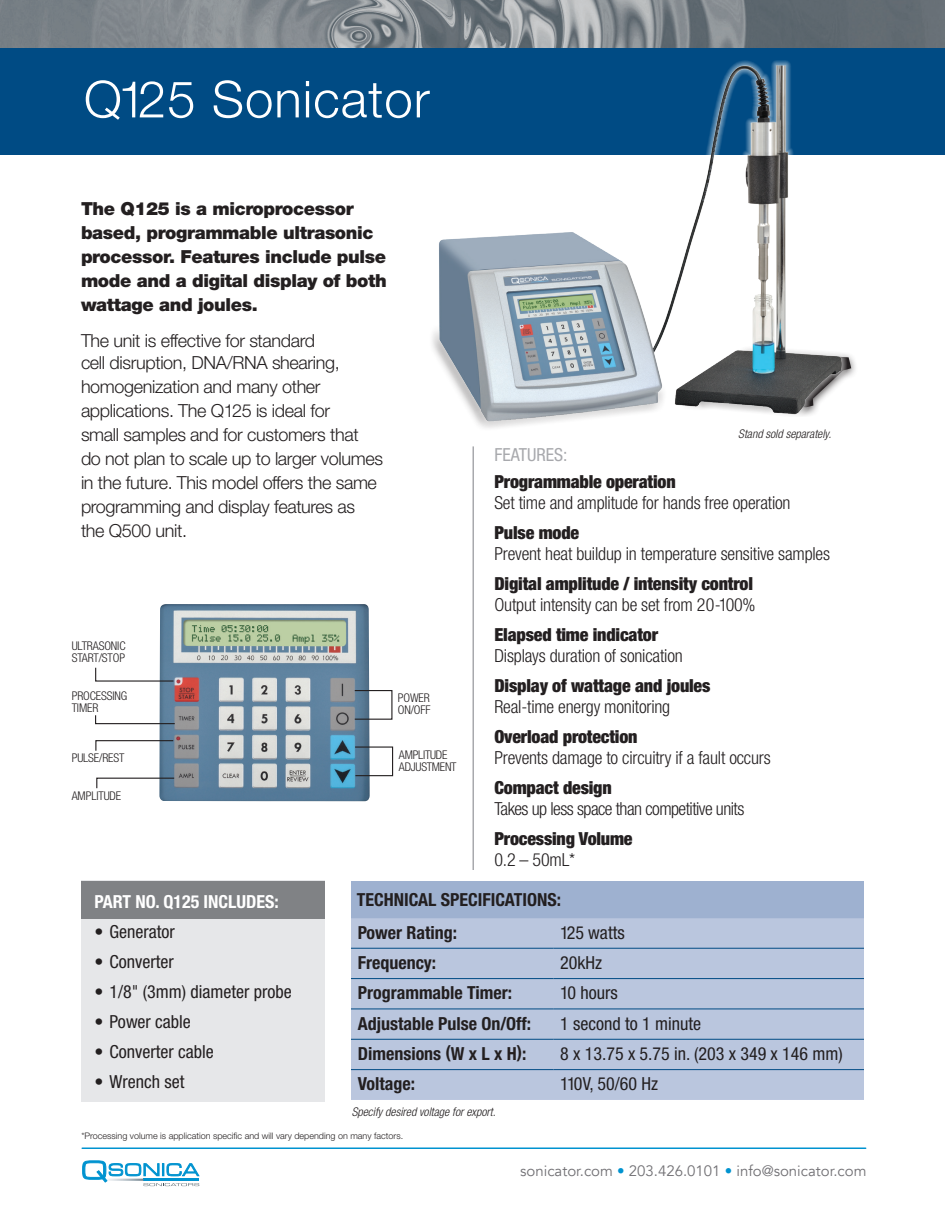
<style>
.page{position:relative;width:945px;height:1215px;background:#fff}
.page>*{position:absolute;margin:0;border:0;box-sizing:border-box;transform-origin:0 0}
.t1{font:300 51px "Helvetica Neue LT Std";letter-spacing:.02em;color:#fff}
.t2{font:300 18px/24px "Helvetica Neue LT Std";letter-spacing:-.02em;color:#231f20}
.t3{font:300 condensed 18px/30px "Helvetica Neue LT Std";letter-spacing:-.01em;color:#231f20}
.t4{font:condensed 18px "Helvetica Neue LT Std";color:#231f20}
.t5{font:900 condensed 18px "Helvetica Neue LT Std";letter-spacing:-.01em;color:#231f20}
.t6{font:900 18px/24px "Helvetica Neue LT Std";letter-spacing:-.02em;color:#231f20}
.t7{font:700 condensed 18px "Helvetica Neue LT Std";color:#231f20}
.t8{font:300 condensed 18px "Helvetica Neue LT Std";letter-spacing:-.03em;color:#231f20}
.t9{font:700 condensed 18px "Helvetica Neue LT Std";color:#fff}
.t10{font:condensed 18px "Helvetica Neue LT Std";color:#a8a9ad}
.t11{font:15px "Avenir";color:#717074}
.t12{font:300 condensed 12px "Helvetica Neue LT Std";letter-spacing:-.01em;color:#231f20}
.t13{font:italic 300 condensed 12px "Helvetica Neue LT Std";color:#231f20}
.t14{font:300 9px "Helvetica Neue LT Std";color:#231f20}
.s1{font-weight:900}
.s2{font-family:"Helvetica Neue";font-weight:300;font-stretch:normal}
.s3{color:#0093d0}
</style>
<div class="page">
<div style="left:0;top:14px;width:945px;height:141px;background:#004b84"></div>
<img style="left:0;top:0;width:945px;height:47px">
<img style="left:438px;top:60px;width:418px;height:368px">
<img style="left:159px;top:604px;width:211px;height:197px">
<svg style="left:354px;top:689px;width:39px;height:31px"></svg>
<svg style="left:354px;top:746px;width:40px;height:31px"></svg>
<svg style="left:95px;top:740px;width:79px;height:12px"></svg>
<svg style="left:95px;top:714px;width:81px;height:11px"></svg>
<svg style="left:95px;top:667px;width:80px;height:15px"></svg>
<svg style="left:96px;top:777px;width:79px;height:12px"></svg>
<hr style="left:472px;top:446px;width:2px;height:424px;background:#a8a9ad">
<div style="left:351px;top:881px;width:513px;height:38px;background:#9eb1d0"></div>
<div style="left:81px;top:881px;width:243px;height:221px;background:#e6e7e9"></div>
<div style="left:351px;top:918px;width:513px;height:182px;background:#bac6de"></div>
<hr style="left:351px;top:948px;width:203px;height:1px;background:#004b84">
<hr style="left:554px;top:948px;width:310px;height:1px;background:#004b84">
<hr style="left:351px;top:978px;width:203px;height:1px;background:#004b84">
<hr style="left:554px;top:978px;width:310px;height:1px;background:#004b84">
<hr style="left:351px;top:1009px;width:203px;height:1px;background:#004b84">
<hr style="left:554px;top:1009px;width:310px;height:1px;background:#004b84">
<hr style="left:351px;top:1039px;width:203px;height:1px;background:#004b84">
<hr style="left:554px;top:1039px;width:310px;height:1px;background:#004b84">
<hr style="left:351px;top:1069px;width:203px;height:1px;background:#004b84">
<hr style="left:554px;top:1069px;width:310px;height:1px;background:#004b84">
<div style="left:81px;top:881px;width:243px;height:38px;background:#808285"></div>
<svg style="left:82px;top:1160px;width:118px;height:26px"></svg>
<hr style="left:82px;top:1148px;width:784px;height:1px;background:#0093d0">
<p class="t1" style="left:84px;top:68px;width:347px">Q125 Sonicator</p>
<p class="t6" style="left:81px;top:197px;width:307px">The Q125 is a microprocessor based, programmable ultrasonic processor. Features include pulse mode and a digital display of both wattage and joules.</p>
<p class="t2" style="left:81px;top:330px;width:260px;line-height:21.6px">The unit is effective for standard cell disruption, DNA/RNA shearing,</p>
<p class="t2" style="left:81px;top:374px;width:251px">homogenization and many other applications. The Q125 is ideal for</p>
<p class="t2" style="left:81px;top:422px;width:279px">small samples and for customers that</p>
<p class="t2" style="left:81px;top:446px;width:304px">do not plan to scale up to larger volumes in the future. This model offers the same programming and display features as</p>
<p class="t2" style="left:81px;top:518px;width:108px">the Q500 unit.</p>
<p class="t12" style="left:72px;top:639px;width:55px">ULTRASONIC</p>
<p class="t12" style="left:72px;top:651px;width:55px">START/STOP</p>
<p class="t12" style="left:72px;top:689px;width:57px">PROCESSING</p>
<p class="t12" style="left:72px;top:701px;width:28px">TIMER</p>
<p class="t12" style="left:72px;top:751px;width:54px">PULSE/REST</p>
<p class="t12" style="left:72px;top:789px;width:51px">AMPLITUDE</p>
<p class="t12" style="left:398px;top:691px;width:33px">POWER</p>
<p class="t12" style="left:398px;top:703px;width:34px">ON/OFF</p>
<p class="t12" style="left:399px;top:748px;width:50px">AMPLITUDE</p>
<p class="t12" style="left:399px;top:760px;width:59px">ADJUSTMENT</p>
<p class="t13" style="left:738px;top:427px;width:95px">Stand sold separately.</p>
<p class="t10" style="left:494px;top:444px;width:75px">FEATURES:</p>
<p class="t5" style="left:494px;top:470px;width:183px">Programmable operation</p>
<p class="t3" style="left:494px;top:487px;width:298px">Set time and amplitude for hands free operation</p>
<p class="t5" style="left:494px;top:521px;width:86px">Pulse mode</p>
<p class="t3" style="left:494px;top:538px;width:337px">Prevent heat buildup in temperature sensitive samples</p>
<p class="t5" style="left:494px;top:572px;width:260px">Digital amplitude / intensity control</p>
<p class="t3" style="left:494px;top:589px;width:263px">Output intensity can be set from 20-100%</p>
<p class="t5" style="left:494px;top:623px;width:165px">Elapsed time indicator</p>
<p class="t3" style="left:494px;top:640px;width:190px">Displays duration of sonication</p>
<p class="t5" style="left:494px;top:674px;width:218px">Display of wattage and joules</p>
<p class="t3" style="left:494px;top:691px;width:177px">Real-time energy monitoring</p>
<p class="t5" style="left:494px;top:725px;width:145px">Overload protection</p>
<p class="t3" style="left:494px;top:742px;width:278px">Prevents damage to circuitry if a fault occurs<br><span class="s1">Compact design</span></p>
<p class="t8" style="left:494px;top:798px;width:251px">Takes up less space than competitive units</p>
<p class="t5" style="left:494px;top:827px;width:140px">Processing Volume</p>
<p class="t3" style="left:494px;top:844px;width:82px">0.2 – 50mL*</p>
<p class="t9" style="left:94px;top:891px;width:186px">PART NO. Q125 INCLUDES:</p>
<p class="t7" style="left:357px;top:889px;width:206px">TECHNICAL SPECIFICATIONS:</p>
<p class="t4" style="left:94px;top:921px;width:82px">• Generator</p>
<p class="t4" style="left:94px;top:951px;width:81px">• Converter</p>
<p class="t4" style="left:94px;top:981px;width:199px">• 1/8<span class="s2">"</span> (3mm) diameter probe</p>
<p class="t4" style="left:94px;top:1011px;width:98px">• Power cable</p>
<p class="t4" style="left:94px;top:1041px;width:121px">• Converter cable</p>
<p class="t4" style="left:94px;top:1071px;width:91px">• Wrench set</p>
<p class="t7" style="left:358px;top:921px;width:101px">Power Rating:</p>
<p class="t4" style="left:560px;top:922px;width:66px">125 watts</p>
<p class="t7" style="left:358px;top:952px;width:80px">Frequency:</p>
<p class="t4" style="left:560px;top:952px;width:43px">20kHz</p>
<p class="t7" style="left:358px;top:982px;width:156px">Programmable Timer:</p>
<p class="t4" style="left:560px;top:982px;width:59px">10 hours</p>
<p class="t7" style="left:358px;top:1012px;width:175px">Adjustable Pulse On/Off:</p>
<p class="t4" style="left:560px;top:1013px;width:142px">1 second to 1 minute</p>
<p class="t7" style="left:358px;top:1043px;width:170px">Dimensions (W x L x H):</p>
<p class="t4" style="left:560px;top:1043px;width:284px">8 x 13.75 x 5.75 in. (203 x 349 x 146 mm)</p>
<p class="t7" style="left:358px;top:1073px;width:59px">Voltage:</p>
<p class="t4" style="left:560px;top:1073px;width:99px">110V, 50/60 Hz</p>
<p class="t13" style="left:352px;top:1105px;width:145px">Specify desired voltage for export.</p>
<p class="t14" style="left:81px;top:1131px;width:323px">*Processing volume is application specific and will vary depending on many factors.</p>
<p class="t11" style="left:520px;top:1162px;width:348px">sonicator.com <span class="s3">•</span> 203.426.0101 <span class="s3">•</span> info@sonicator.com</p>
</div>
